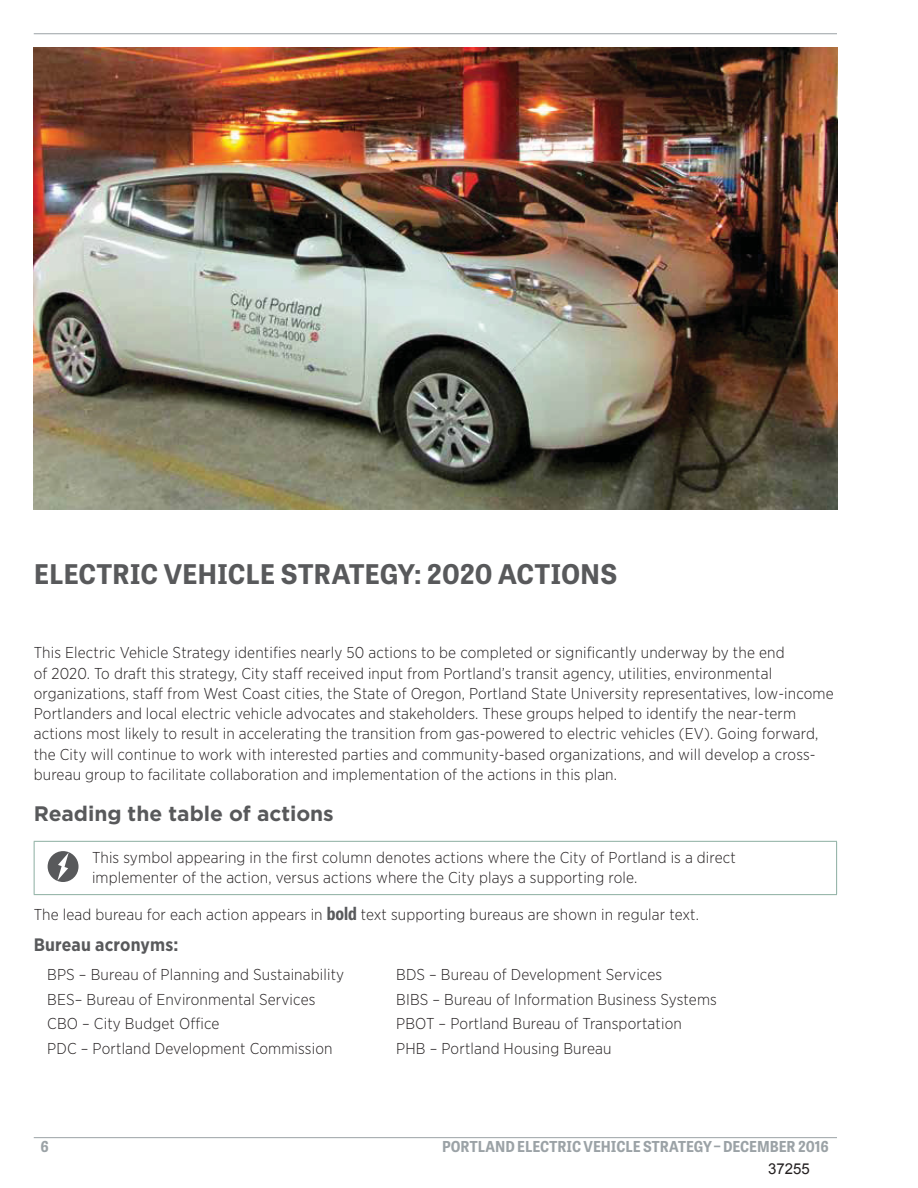
<style>
.page{position:relative;width:918px;height:1188px;background:#fff}
.page>*{position:absolute;margin:0;border:0;box-sizing:border-box;transform-origin:0 0}
.t1{font:700 27px "Tablet Gothic";color:#58595b}
.t2{font:700 21px "Gotham";letter-spacing:-.005em;color:#58595b}
.t3{font:700 18px "Gotham Narrow";letter-spacing:.01em;color:#58595b}
.t4{font:300 15.75px/20.2px "Gotham Narrow";letter-spacing:.01em;color:#231f20}
.t5{font:700 15px "Tablet Gothic Narrow";letter-spacing:-.005em;color:#9ba2a6}
.t6{font:15px "Arial";color:#231f20}
.s1{font-family:"Tablet Gothic";font-weight:700;font-stretch:semi-condensed;font-size:18px;color:#58595b}
</style>
<div class="page">
<hr style="left:34px;top:1137px;width:803px;height:1px;background:#9ba2a6">
<hr style="left:34px;top:33px;width:803px;height:1px;background:#9ba2a6">
<img style="left:34px;top:47px;width:803px;height:463px">
<hr style="left:34px;top:841px;width:803px;height:1px;background:#8caea1">
<hr style="left:34px;top:842px;width:1px;height:52px;background:#8caea1">
<hr style="left:836px;top:842px;width:1px;height:52px;background:#8caea1">
<hr style="left:34px;top:894px;width:803px;height:1px;background:#8caea1">
<div style="left:48px;top:851px;width:31px;height:31px;background:#58595b;border-radius:50%"></div>
<svg style="left:57px;top:852px;width:12px;height:29px"></svg>
<h1 class="t1" style="left:34px;top:564px;width:585px">ELECTRIC VEHICLE STRATEGY: 2020 ACTIONS</h1>
<p class="t4" style="left:34px;top:643px;width:802px">This Electric Vehicle Strategy identifies nearly 50 actions to be completed or significantly underway by the end<br>of 2020. To draft this strategy, City staff received input from Portland’s transit agency, utilities, environmental organizations, staff from West Coast cities, the State of Oregon, Portland State University representatives, low-income Portlanders and local electric vehicle advocates and stakeholders. These groups helped to identify the near-term actions most likely to result in accelerating the transition from gas-powered to electric vehicles (EV). Going forward, the City will continue to work with interested parties and community-based organizations, and will develop a cross&shy;bureau group to facilitate collaboration and implementation of the actions in this plan.</p>
<h2 class="t2" style="left:34px;top:807px;width:302px">Reading the table of actions</h2>
<p class="t4" style="left:92px;top:848px;width:645px">This symbol appearing in the first column denotes actions where the City of Portland is a direct implementer of the action, versus actions where the City plays a supporting role.</p>
<p class="t4" style="left:34px;top:905px;width:667px">The lead bureau for each action appears in <span class="s1">bold</span> text supporting bureaus are shown in regular text.</p>
<p class="t3" style="left:34px;top:939px;width:146px">Bureau acronyms:</p>
<p class="t4" style="left:47px;top:965px;width:299px">BPS – Bureau of Planning and Sustainability</p>
<p class="t4" style="left:396px;top:965px;width:267px">BDS – Bureau of Development Services</p>
<p class="t4" style="left:47px;top:990px;width:270px">BES– Bureau of Environmental Services</p>
<p class="t4" style="left:396px;top:990px;width:322px">BIBS – Bureau of Information Business Systems</p>
<p class="t4" style="left:47px;top:1014px;width:174px">CBO – City Budget Office</p>
<p class="t4" style="left:396px;top:1014px;width:287px">PBOT – Portland Bureau of Transportation</p>
<p class="t4" style="left:47px;top:1039px;width:287px">PDC – Portland Development Commission</p>
<p class="t4" style="left:396px;top:1039px;width:217px">PHB – Portland Housing Bureau</p>
<p class="t5" style="left:41px;top:1141px;width:10px">6</p>
<p class="t5" style="left:442px;top:1141px;width:388px">PORTLAND ELECTRIC VEHICLE STRATEGY – DECEMBER 2016</p>
<p class="t6" style="left:768px;top:1161px;width:43px">37255</p>
</div>
